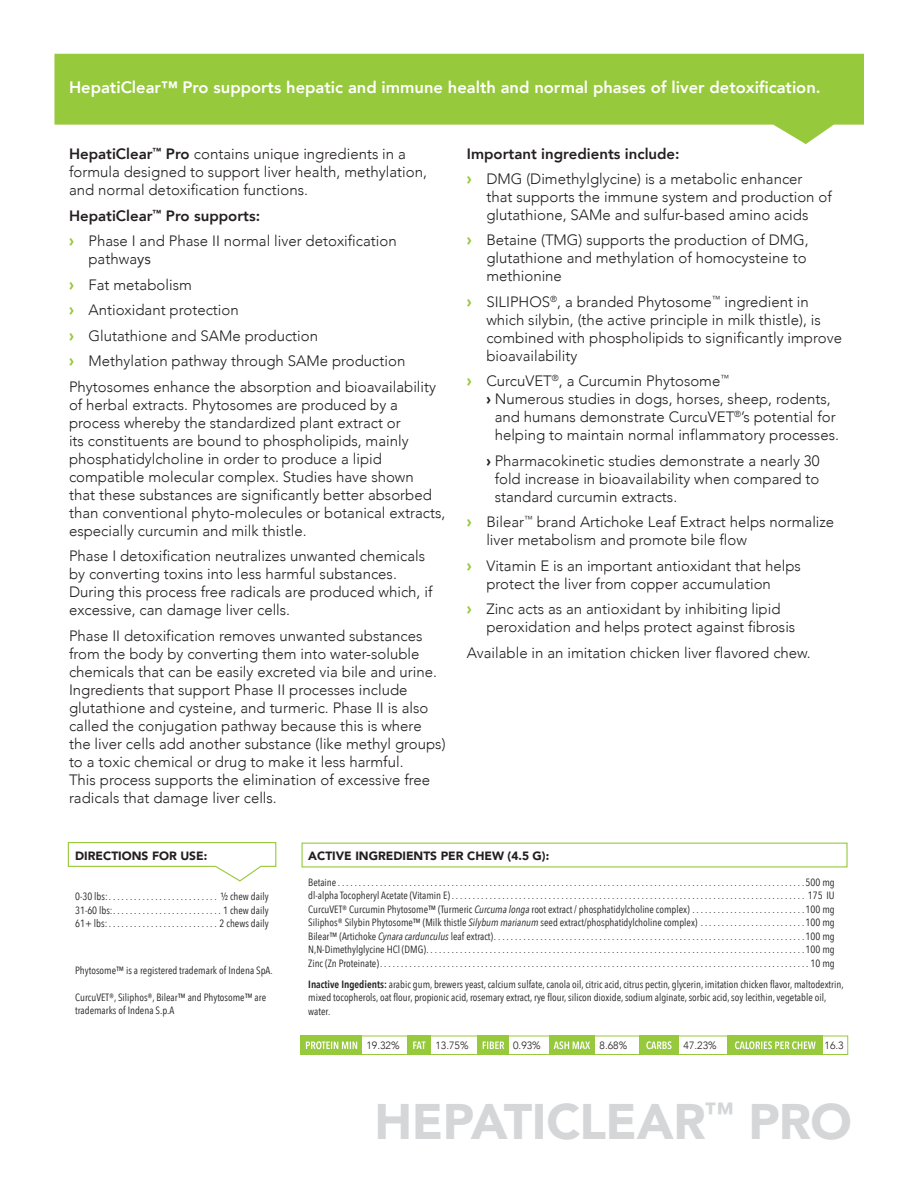
<style>
.page{position:relative;width:918px;height:1188px;background:#fff}
.page>*{position:absolute;margin:0;border:0;box-sizing:border-box;transform-origin:0 0}
.t1{font:900 49.8px "Avenir";letter-spacing:-.01em;color:#d5d6d8}
.Body{font:800 16.5px "Avenir";color:#fff}
.Bullets{font:300 15px/18px "Avenir";color:#231f20}
.Bullet_Lead{font:800 15px "Avenir";color:#231f20}
.Bullets-2{font:800 15px "Avenir";color:#231f20}
.t2{font:900 12px "Avenir";color:#231f20}
.t3{font:10.5px/13.5px "Avenir Next Condensed";color:#231f20}
.t4{font:300 10.5px "Avenir";color:#231f20}
.s1{font-weight:800}
.s2{font-weight:900;font-size:16.5px;color:#97c93c}
.s3{font-weight:400}
.s4{font-weight:900}
.s5{font-style:italic}
.s6{font-weight:600}
</style>
<div class="page">
<svg style="left:54px;top:54px;width:810px;height:90px;fill:#97c93c"></svg>
<div style="left:302px;top:843px;width:546px;height:24px;border:1px solid #97c93c"></div>
<svg style="left:67px;top:842px;width:210px;height:40px"></svg>
<div style="left:300px;top:1036px;width:548px;height:19px;border:1px solid #97c93c"></div>
<div style="left:300px;top:1036px;width:62px;height:19px;background:#97c93c"></div>
<svg style="left:306px;top:1041px;width:51px;height:8px"></svg>
<div style="left:408px;top:1036px;width:23px;height:19px;background:#97c93c"></div>
<svg style="left:413px;top:1042px;width:13px;height:7px"></svg>
<div style="left:477px;top:1036px;width:32px;height:19px;background:#97c93c"></div>
<svg style="left:483px;top:1042px;width:21px;height:7px"></svg>
<div style="left:549px;top:1036px;width:46px;height:19px;background:#97c93c"></div>
<svg style="left:554px;top:1041px;width:36px;height:8px"></svg>
<div style="left:639px;top:1036px;width:40px;height:19px;background:#97c93c"></div>
<svg style="left:646px;top:1041px;width:26px;height:8px"></svg>
<div style="left:728px;top:1036px;width:95px;height:19px;background:#97c93c"></div>
<svg style="left:735px;top:1041px;width:81px;height:8px"></svg>
<p class="Body" style="left:69px;top:72px;width:753px">HepatiClear™ Pro supports hepatic and immune health and normal phases of liver detoxification.</p>
<p class="Bullets" style="left:69px;top:145px;width:360px"><span class="s1">HepatiClear</span><sup>™</sup> <span class="s1">Pro</span> contains unique ingredients in a formula designed to support liver health, methylation, and normal detoxification functions.</p>
<p class="Bullets-2" style="left:69px;top:202px;width:193px">HepatiClear<sup>™</sup> Pro supports:</p>
<p class="Bullets" style="left:88px;top:232px;width:310px;text-indent:-20px"><span class="s2">›</span> Phase I and Phase II normal liver detoxification pathwa<span class="s3">ys</span></p>
<p class="Bullets" style="left:69px;top:275px;width:124px"><span class="s2">›</span> Fat metabolism</p>
<p class="Bullets" style="left:69px;top:301px;width:171px"><span class="s2">›</span> Antioxidant protection</p>
<p class="Bullets" style="left:69px;top:326px;width:251px"><span class="s2">›</span> Glutathione and SAMe production</p>
<p class="Bullets" style="left:69px;top:352px;width:338px"><span class="s2">›</span> Methylation pathway through SAMe production</p>
<p class="Bullets" style="left:69px;top:377px;width:378px">Phytosomes enhance the absorption and bioavailability of herbal extracts. Phytosomes are produced by a process whereby the standardized plant extract or<br>its constituents are bound to phospholipids, mainly phosphatidylcholine in order to produce a lipid compatible molecular complex. Studies have shown<br>that these substances are significantly better absorbed than conventional phyto-molecules or botanical extracts, especially curcumin and milk thistle.</p>
<p class="Bullets" style="left:69px;top:547px;width:365px">Phase I detoxification neutralizes unwanted chemicals by converting toxins into less harmful substances.<br>During this process free radicals are produced which, if excessive, can damage liver cells.</p>
<p class="Bullets" style="left:69px;top:626px;width:378px">Phase II detoxification removes unwanted substances from the body by converting them into water-soluble chemicals that can be easily excreted via bile and urine.<br>Ingredients that support Phase II processes include glutathione and cysteine, and turmeric. Phase II is also called the conjugation pathway because this is where the liver cells add another substance (like methyl groups) to a toxic chemical or drug to make it less harmful.<br>This process supports the elimination of excessive free radicals that damage liver cells.</p>
<p class="Bullet_Lead" style="left:467px;top:140px;width:214px">Important ingredients include:</p>
<p class="Bullets" style="left:486px;top:170px;width:347px;text-indent:-20px"><span class="s2">›</span> DMG (Dimethylglycine) is a metabolic enhancer that supports the immune system and production of glutathione, SAMe and sulfur-based amino acids</p>
<p class="Bullets" style="left:486px;top:231px;width:324px;text-indent:-20px"><span class="s2">›</span> Betaine (TMG) supports the production of DMG, glutathione and methylation of homocysteine to methionine</p>
<p class="Bullets" style="left:486px;top:293px;width:357px;text-indent:-20px"><span class="s2">›</span> SILIPHOS<sup>®</sup>, a branded Phytosome<sup>™</sup> ingredient in which silybin, (the active principle in milk thistle), is combined with phospholipids to significantly improve bioavailability</p>
<p class="Bullets" style="left:467px;top:372px;width:264px"><span class="s2">›</span> CurcuVET<sup>®</sup>, a Curcumin Phytosome<sup>™</sup></p>
<p class="Bullets" style="left:486px;top:390px;width:346px"><span class="s4">›</span> Numerous studies in dogs, horses, sheep, rodents,</p>
<p class="Bullets" style="left:495px;top:408px;width:343px">and humans demonstrate CurcuVET<sup>®</sup>’s potential for</p>
<p class="Bullets" style="left:495px;top:426px;width:346px">helping to maintain normal inflammatory processes.</p>
<p class="Bullets" style="left:495px;top:452px;width:326px;text-align:justify;text-indent:-8px"><span class="s4">›</span> Pharmacokinetic studies demonstrate a nearly 30 fold increase in bioavailability when compared to standard curcumin extracts.</p>
<p class="Bullets" style="left:486px;top:513px;width:349px;text-indent:-20px"><span class="s2">›</span> Bilear<sup>™</sup> brand Artichoke Leaf Extract helps normalize liver metabolism and promote bile flow</p>
<p class="Bullets" style="left:486px;top:557px;width:316px;text-indent:-20px"><span class="s2">›</span> Vitamin E is an important antioxidant that helps protect the liver from copper accumulation</p>
<p class="Bullets" style="left:486px;top:600px;width:311px;text-indent:-20px"><span class="s2">›</span> Zinc acts as an antioxidant by inhibiting lipid peroxidation and helps protect against fibrosis</p>
<p class="Bullets" style="left:467px;top:644px;width:346px">Available in an imitation chicken liver flavored chew.</p>
<p class="t2" style="left:75px;top:845px;width:134px">DIRECTIONS FOR USE:</p>
<p class="t3" style="left:75px;top:889px;width:195px">0-30 lbs: . . . . . . . . . . . . . . . . . . . . . . . . . . ½ chew daily</p>
<p class="t3" style="left:75px;top:903px;width:195px">31-60 lbs: . . . . . . . . . . . . . . . . . . . . . . . . . . 1 chew daily</p>
<p class="t3" style="left:75px;top:916px;width:195px">61+ lbs: . . . . . . . . . . . . . . . . . . . . . . . . . . 2 chews daily</p>
<p class="t3" style="left:75px;top:963px;width:198px">Phytosome™ is a registered trademark of Indena SpA.</p>
<p class="t3" style="left:75px;top:990px;width:192px">CurcuVET®, Siliphos®, Bilear™ and Phytosome™ are trademarks of Indena S.p.A</p>
<p class="t2" style="left:308px;top:845px;width:243px">ACTIVE INGREDIENTS PER CHEW (4.5 G):</p>
<p class="t3" style="left:308px;top:875px;width:528px">Betaine . . . . . . . . . . . . . . . . . . . . . . . . . . . . . . . . . . . . . . . . . . . . . . . . . . . . . . . . . . . . . . . . . . . . . . . . . . . . . . . . . . . . . . . . . . . . . . . . . . . . . . . . . . . . . . 500 mg</p>
<p class="t3" style="left:308px;top:888px;width:528px">dl-alpha Tocopheryl Acetate (Vitamin E) . . . . . . . . . . . . . . . . . . . . . . . . . . . . . . . . . . . . . . . . . . . . . . . . . . . . . . . . . . . . . . . . . . . . . . . . . . . . . . . . . . . . 175 IU</p>
<p class="t3" style="left:308px;top:902px;width:528px">CurcuVET® Curcumin Phytosome™ (Turmeric <span class="s5">Curcuma longa</span> root extract / phosphatidylcholine complex) . . . . . . . . . . . . . . . . . . . . . . . . . . 100 mg</p>
<p class="t3" style="left:308px;top:915px;width:528px">Siliphos® Silybin Phytosome™ (Milk thistle <span class="s5">Silybum marianum</span> seed extract/phosphatidylcholine complex) . . . . . . . . . . . . . . . . . . . . . . . . 100 mg</p>
<p class="t3" style="left:308px;top:929px;width:528px">Bilear™ (Artichoke <span class="s5">Cynara cardunculus</span> leaf extract) . . . . . . . . . . . . . . . . . . . . . . . . . . . . . . . . . . . . . . . . . . . . . . . . . . . . . . . . . . . . . . . . . . . . . . . . . 100 mg</p>
<p class="t3" style="left:308px;top:942px;width:528px">N,N-Dimethylglycine HCl (DMG) . . . . . . . . . . . . . . . . . . . . . . . . . . . . . . . . . . . . . . . . . . . . . . . . . . . . . . . . . . . . . . . . . . . . . . . . . . . . . . . . . . . . . . . . . 100 mg</p>
<p class="t3" style="left:308px;top:956px;width:528px">Zinc (Zn Proteinate) . . . . . . . . . . . . . . . . . . . . . . . . . . . . . . . . . . . . . . . . . . . . . . . . . . . . . . . . . . . . . . . . . . . . . . . . . . . . . . . . . . . . . . . . . . . . . . . . . . . . . . 10 mg</p>
<p class="t3" style="left:308px;top:977px;width:537px"><span class="s6">Inactive Ingedients:</span> arabic gum, brewers yeast, calcium sulfate, canola oil, citric acid, citrus pectin, glycerin, imitation chicken flavor, maltodextrin, mixed tocopherols, oat flour, propionic acid, rosemary extract, rye flour, silicon dioxide, sodium alginate, sorbic acid, soy lecithin, vegetable oil, water.</p>
<p class="t4" style="left:366px;top:1039px;width:35px">19.32%</p>
<p class="t4" style="left:435px;top:1039px;width:35px">13.75%</p>
<p class="t4" style="left:513px;top:1039px;width:29px">0.93%</p>
<p class="t4" style="left:600px;top:1039px;width:29px">8.68%</p>
<p class="t4" style="left:684px;top:1039px;width:35px">47.23%</p>
<p class="t4" style="left:825px;top:1039px;width:21px">16.3</p>
<p class="t1" style="left:374px;top:1079px;width:479px">HEPATICLEAR<sup>™</sup> PRO</p>
</div>
